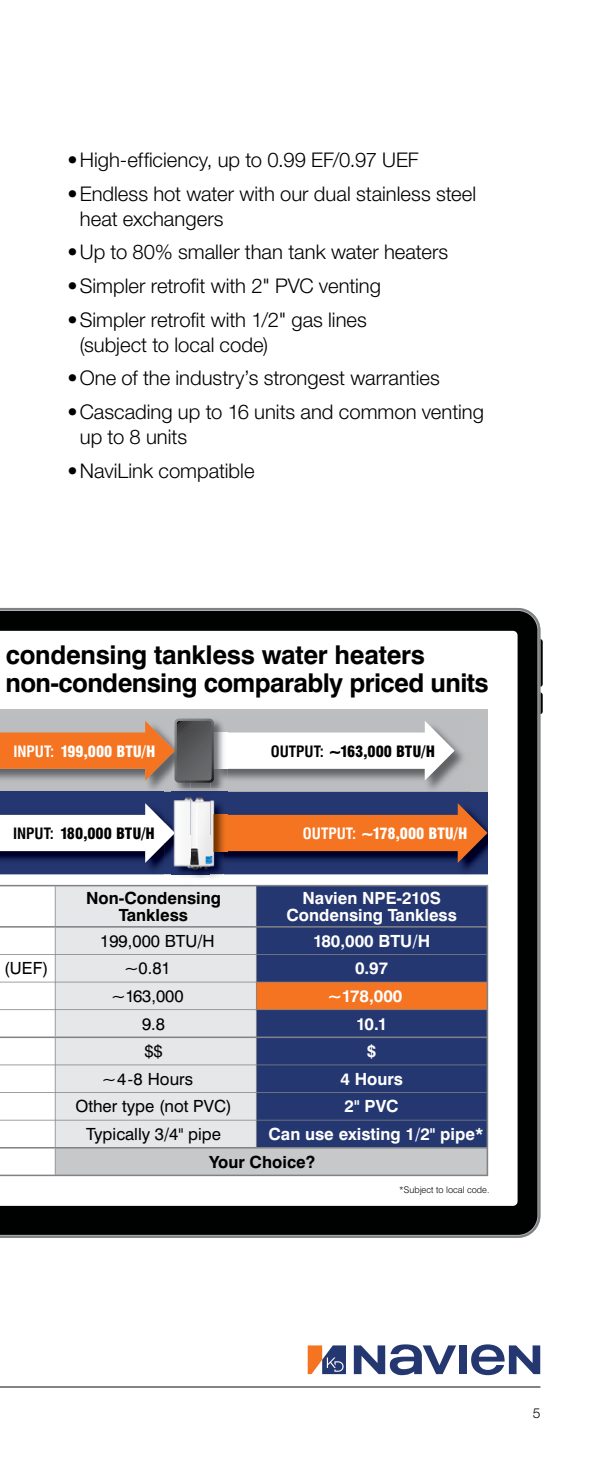
<style>
.page{position:relative;width:608px;height:1458px;background:#fff}
.page>*{position:absolute;margin:0;border:0;box-sizing:border-box;transform-origin:0 0}
.t1{font:700 25.88px/27.4px "Swiss 721 BT";letter-spacing:-.025em;color:#000}
._9_light{font:300 20.25px/24.8px "Helvetica Neue LT Pro";color:#000}
.t2{font:700 16.88px/16.9px "Swiss 721 BT";color:#fff;text-align:center}
.t3{font:16.88px "Swiss 721 BT";color:#000}
.t4{font:700 16.88px/16.9px "Swiss 721 BT";color:#000;text-align:center}
.t5{font:900 condensed 15.3px "Swiss 721 BT";color:#000}
.t6{font:900 condensed 15.3px "Swiss 721 BT";color:#fff}
.t7{font:300 13.72px "Helvetica Neue LT Pro";color:#000}
.t8{font:300 9.22px "Swiss 721 BT";color:#000}
.s1{font-weight:700}
</style>
<div class="page">
<hr style="left:0;top:1386px;width:540px;height:2px;background:#808285">
<svg style="left:307px;top:1345px;width:39px;height:29px"></svg>
<div style="left:459px;top:1345px;width:8px;height:29px;background:#243770"></div>
<svg style="left:354px;top:1344px;width:102px;height:31px"></svg>
<svg style="left:471px;top:1344px;width:69px;height:31px"></svg>
<div style="left:522px;top:639px;width:20px;height:48px;background:#6c6e70;border-radius:3px"></div>
<div style="left:522px;top:692px;width:20px;height:22px;background:#6c6e70;border-radius:3px"></div>
<svg style="left:0;top:608px;width:540px;height:630px;background:#131414"></svg>
<svg style="left:0;top:631px;width:517px;height:575px"></svg>
<div style="left:0;top:709px;width:488px;height:83px;background:#bcbec0"></div>
<img style="left:0;top:863px;width:190px;height:15px">
<img style="left:228px;top:874px;width:275px;height:5px">
<img style="left:210px;top:800px;width:278px;height:74px">
<img style="left:190px;top:718px;width:20px;height:1px">
<img style="left:178px;top:718px;width:12px;height:1px">
<div style="left:488px;top:724px;width:19px;height:153px;background:#fff"></div>
<img style="left:172px;top:877px;width:56px;height:8px">
<img style="left:210px;top:874px;width:18px;height:5px">
<svg style="left:164px;top:874px;width:26px;height:4px"></svg>
<img style="left:190px;top:863px;width:20px;height:14px">
<svg style="left:210px;top:874px;width:13px;height:3px"></svg>
<svg style="left:0;top:719px;width:487px;height:144px"></svg>
<div style="left:56px;top:886px;width:200px;height:40px;background:#e6e7e8"></div>
<div style="left:256px;top:886px;width:231px;height:41px;background:#243770"></div>
<svg style="left:25px;top:928px;width:461px;height:247px;background:#e2e3e4"></svg>
<div style="left:257px;top:928px;width:229px;height:219px;background:#243770"></div>
<div style="left:256px;top:982px;width:231px;height:28px;background:#f47421"></div>
<hr style="left:256px;top:1120px;width:230px;height:1px;background:#808285">
<hr style="left:25px;top:1120px;width:231px;height:1px;background:#808285">
<hr style="left:256px;top:1092px;width:230px;height:1px;background:#808285">
<hr style="left:25px;top:1092px;width:231px;height:1px;background:#808285">
<hr style="left:256px;top:1065px;width:230px;height:1px;background:#808285">
<hr style="left:25px;top:1065px;width:231px;height:1px;background:#808285">
<hr style="left:256px;top:1009px;width:230px;height:1px;background:#808285">
<hr style="left:25px;top:1009px;width:231px;height:1px;background:#808285">
<hr style="left:256px;top:982px;width:230px;height:1px;background:#808285">
<hr style="left:25px;top:982px;width:231px;height:1px;background:#808285">
<hr style="left:256px;top:954px;width:230px;height:1px;background:#808285">
<hr style="left:25px;top:954px;width:231px;height:1px;background:#808285">
<svg style="left:256px;top:928px;width:1px;height:219px"></svg>
<svg style="left:55px;top:928px;width:1px;height:247px"></svg>
<hr style="left:256px;top:886px;width:1px;height:40px;background:#808285">
<hr style="left:55px;top:886px;width:1px;height:40px;background:#808285">
<hr style="left:0;top:886px;width:1px;height:40px;background:#808285">
<svg style="left:0;top:885px;width:25px;height:1px"></svg>
<hr style="left:256px;top:926px;width:232px;height:2px;background:#808285">
<hr style="left:25px;top:926px;width:231px;height:2px;background:#808285">
<hr style="left:486px;top:886px;width:2px;height:40px;background:#808285">
<hr style="left:256px;top:885px;width:232px;height:1px;background:#808285">
<hr style="left:25px;top:885px;width:231px;height:1px;background:#808285">
<hr style="left:256px;top:1175px;width:232px;height:1px;background:#808285">
<hr style="left:25px;top:1175px;width:231px;height:1px;background:#808285">
<hr style="left:486px;top:1149px;width:2px;height:26px;background:#808285">
<hr style="left:486px;top:1120px;width:2px;height:27px;background:#808285">
<hr style="left:486px;top:1093px;width:2px;height:27px;background:#808285">
<hr style="left:486px;top:1065px;width:2px;height:28px;background:#808285">
<hr style="left:486px;top:1038px;width:2px;height:27px;background:#808285">
<hr style="left:486px;top:1010px;width:2px;height:27px;background:#808285">
<hr style="left:486px;top:982px;width:2px;height:28px;background:#808285">
<hr style="left:486px;top:954px;width:2px;height:28px;background:#808285">
<hr style="left:486px;top:928px;width:2px;height:26px;background:#808285">
<hr style="left:256px;top:1147px;width:232px;height:2px;background:#808285">
<hr style="left:25px;top:1147px;width:231px;height:2px;background:#808285">
<hr style="left:256px;top:1037px;width:232px;height:1px;background:#808285">
<hr style="left:25px;top:1037px;width:231px;height:1px;background:#808285">
<svg style="left:0;top:926px;width:25px;height:250px"></svg>
<p class="_9_light" style="left:68px;top:147px;width:353px">• High-efficiency, up to 0.99 EF/0.97 UEF</p>
<p class="_9_light" style="left:80px;top:181px;width:398px;text-indent:-12px">• Endless hot water with our dual stainless steel heat exchangers</p>
<p class="_9_light" style="left:68px;top:239px;width:382px">• Up to 80% smaller than tank water heaters</p>
<p class="_9_light" style="left:68px;top:273px;width:315px">• Simpler retrofit with 2" PVC venting</p>
<p class="_9_light" style="left:80px;top:307px;width:288px;text-indent:-12px">• Simpler retrofit with 1/2" gas lines (subject to local code)</p>
<p class="_9_light" style="left:68px;top:365px;width:374px">• One of the industry’s strongest warranties</p>
<p class="_9_light" style="left:80px;top:399px;width:405px;text-indent:-12px">• Cascading up to 16 units and common venting up to 8 units</p>
<p class="_9_light" style="left:68px;top:458px;width:188px">• NaviLink compatible</p>
<p class="t1" style="left:5px;top:641px;width:484px">condensing tankless water heaters non-condensing comparably priced units</p>
<p class="t6" style="left:13px;top:742px;width:143px"><span class="s1">INPUT:</span> 199,000 BTU/H</p>
<p class="t5" style="left:271px;top:742px;width:166px"><span class="s1">OUTPUT:</span> ~163,000 BTU/H</p>
<p class="t5" style="left:13px;top:824px;width:143px"><span class="s1">INPUT:</span> 180,000 BTU/H</p>
<p class="t6" style="left:303px;top:824px;width:166px"><span class="s1">OUTPUT:</span> ~178,000 BTU/H</p>
<p class="t4" style="left:86px;top:889px;width:136px">Non-Condensing<br>Tankless</p>
<p class="t2" style="left:286px;top:889px;width:172px">Navien NPE-210S<br>Condensing Tankless</p>
<p class="t3" style="left:100px;top:930px;width:116px">199,000 BTU/H</p>
<p class="t2" style="left:313px;top:932px;width:118px">180,000 BTU/H</p>
<p class="t3" style="left:4px;top:958px;width:46px">(UEF)</p>
<p class="t3" style="left:124px;top:958px;width:48px">~0.81</p>
<p class="t2" style="left:355px;top:960px;width:35px">0.97</p>
<p class="t3" style="left:111px;top:986px;width:74px">~163,000</p>
<p class="t2" style="left:328px;top:987px;width:76px">~178,000</p>
<p class="t3" style="left:142px;top:1013px;width:25px">9.8</p>
<p class="t2" style="left:356px;top:1015px;width:33px">10.1</p>
<p class="t3" style="left:144px;top:1041px;width:20px">$$</p>
<p class="t2" style="left:367px;top:1043px;width:11px">$</p>
<p class="t3" style="left:102px;top:1069px;width:92px">~4-8 Hours</p>
<p class="t2" style="left:340px;top:1070px;width:64px">4 Hours</p>
<p class="t3" style="left:75px;top:1096px;width:158px">Other type (not PVC)</p>
<p class="t2" style="left:344px;top:1098px;width:55px">2" PVC</p>
<p class="t3" style="left:86px;top:1124px;width:136px">Typically 3/4" pipe</p>
<p class="t2" style="left:268px;top:1125px;width:216px">Can use existing 1/2" pipe*</p>
<p class="t4" style="left:209px;top:1153px;width:107px">Your Choice?</p>
<p class="t8" style="left:399px;top:1184px;width:92px">*Subject to local code.</p>
<p class="t7" style="left:532px;top:1405px;width:9px">5</p>
</div>
